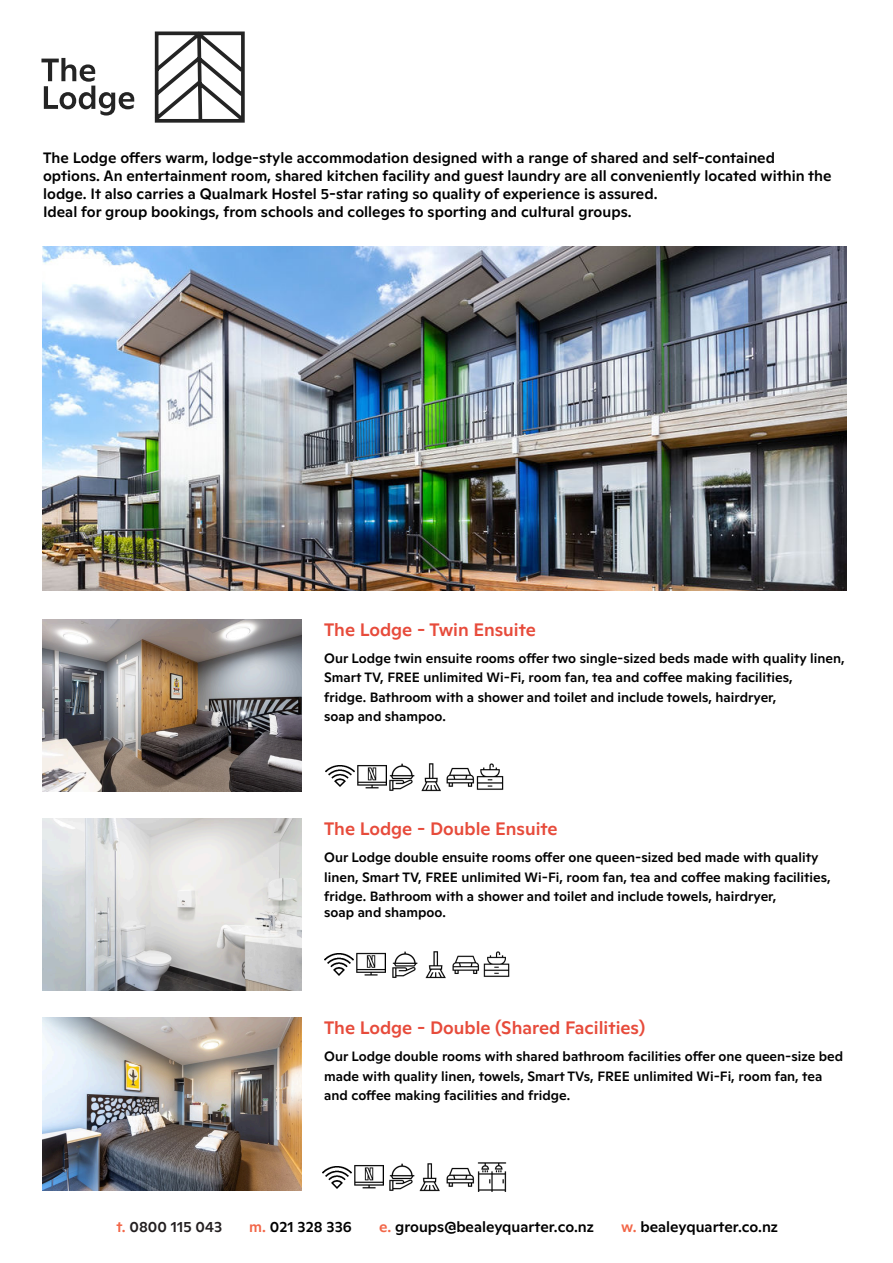
<style>
.page{position:relative;width:893px;height:1263px;background:#fff}
.page>*{position:absolute;margin:0;border:0;box-sizing:border-box;transform-origin:0 0}
.Paragraph_Style1{font:500 18px "ABC Ginto Normal";color:#e74b3b}
.Paragraph_Style1-2{font:500 15px/18px "ABC Ginto Normal";color:#000}
.Paragraph_Style1-3{font:500 15px "ABC Ginto Normal";color:#231f20}
.Paragraph_Style1-4{font:500 13.5px/19.5px "ABC Ginto Normal";color:#000}
.s1{color:#f26648}
</style>
<div class="page">
<img style="left:43px;top:247px;width:803px;height:343px">
<img style="left:43px;top:619px;width:259px;height:173px">
<img style="left:43px;top:818px;width:259px;height:173px">
<img style="left:43px;top:1018px;width:259px;height:172px">
<svg style="left:41px;top:58px;width:93px;height:58px"></svg>
<svg style="left:154px;top:31px;width:91px;height:92px"></svg>
<img style="left:358px;top:763px;width:146px;height:29px">
<img style="left:483px;top:951px;width:27px;height:26px">
<img style="left:425px;top:951px;width:55px;height:28px">
<img style="left:392px;top:951px;width:26px;height:27px">
<img style="left:356px;top:952px;width:29px;height:24px">
<img style="left:389px;top:1163px;width:51px;height:29px">
<img style="left:478px;top:1163px;width:29px;height:28px">
<img style="left:446px;top:1167px;width:29px;height:20px">
<img style="left:355px;top:1165px;width:29px;height:24px">
<img style="left:323px;top:1166px;width:29px;height:22px">
<img style="left:324px;top:953px;width:29px;height:22px">
<img style="left:326px;top:765px;width:29px;height:22px">
<p class="Paragraph_Style1-2" style="left:43px;top:148px;width:790px">The Lodge offers warm, lodge-style accommodation designed with a range of shared and self-contained options. An entertainment room, shared kitchen facility and guest laundry are all conveniently located within the lodge. It also carries a Qualmark Hostel 5-star rating so quality of experience is assured.<br>Ideal for group bookings, from schools and colleges to sporting and cultural groups.</p>
<p class="Paragraph_Style1" style="left:324px;top:618px;width:213px">The Lodge - Twin Ensuite</p>
<p class="Paragraph_Style1-4" style="left:324px;top:648px;width:522px">Our Lodge twin ensuite rooms offer two single-sized beds made with quality linen, Smart TV, FREE unlimited Wi-Fi, room fan, tea and coffee making facilities,<br>fridge. Bathroom with a shower and toilet and include towels, hairdryer,<br>soap and shampoo.</p>
<p class="Paragraph_Style1" style="left:324px;top:818px;width:235px">The Lodge - Double Ensuite</p>
<p class="Paragraph_Style1-4" style="left:324px;top:847px;width:508px">Our Lodge double ensuite rooms offer one queen-sized bed made with quality linen, Smart TV, FREE unlimited Wi-Fi, room fan, tea and coffee making facilities, fridge. Bathroom with a shower and toilet and include towels, hairdryer,</p>
<p class="Paragraph_Style1-4" style="left:324px;top:902px;width:123px">soap and shampoo.</p>
<p class="Paragraph_Style1" style="left:324px;top:1017px;width:323px">The Lodge - Double (Shared Facilities)</p>
<p class="Paragraph_Style1-4" style="left:324px;top:1046px;width:520px">Our Lodge double rooms with shared bathroom facilities offer one queen-size bed made with quality linen, towels, Smart TVs, FREE unlimited Wi-Fi, room fan, tea and coffee making facilities and fridge.</p>
<p class="Paragraph_Style1-3" style="left:116px;top:1217px;width:107px"><span class="s1">t.</span> 0800 115 043</p>
<p class="Paragraph_Style1-2" style="left:249px;top:1217px;width:104px"><span class="s1">m.</span> 021 328 336</p>
<p class="Paragraph_Style1-2" style="left:379px;top:1217px;width:217px"><span class="s1">e.</span> groups@bealeyquarter.co.nz</p>
<p class="Paragraph_Style1-2" style="left:621px;top:1217px;width:158px"><span class="s1">w.</span> bealeyquarter.co.nz</p>
</div>
